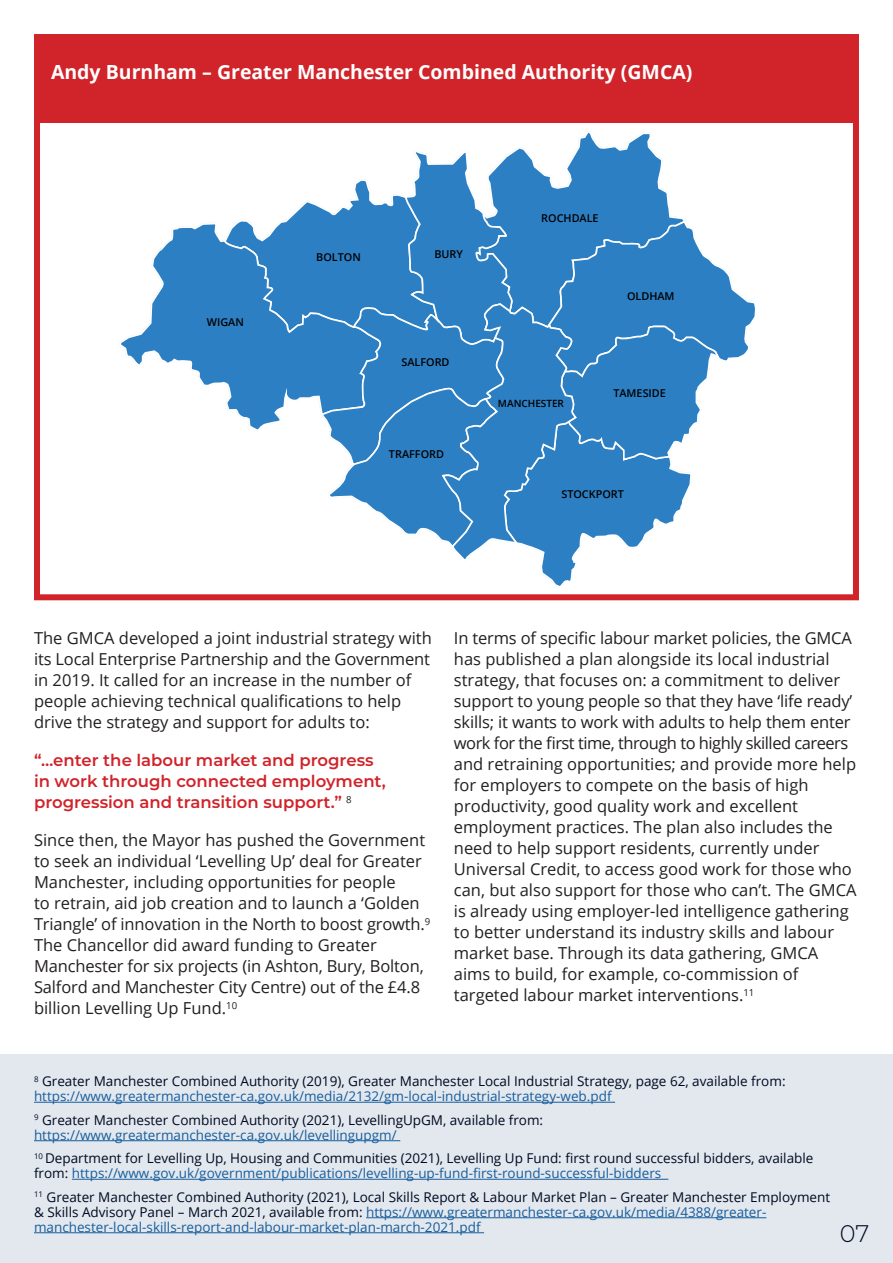
<style>
.page{position:relative;width:893px;height:1263px;background:#fff}
.page>*{position:absolute;margin:0;border:0;box-sizing:border-box;transform-origin:0 0}
.t1{font:300 24px "Montserrat";color:#000923}
.t2{font:700 19.5px "Open Sans";color:#fff}
.t3{font:16.5px/21px "Open Sans";color:#231f20}
.t4{font:600 16.5px/21px "Montserrat";color:#d1232a}
.t5{font:13.5px/15px "Open Sans";color:#000923}
.t6{font:600 10.8px "Open Sans";color:#000001}
.t7{font:600 10.05px "Open Sans";color:#000001}
.s1{color:#175d9e}
</style>
<div class="page">
<div style="left:38px;top:37px;width:817px;height:85px;background:#d1232a"></div>
<svg style="left:120px;top:224px;width:102px;height:161px"></svg>
<svg style="left:222px;top:132px;width:533px;height:454px"></svg>
<div style="left:34px;top:34px;width:825px;height:566px;border:6px solid #d1232a"></div>
<div style="left:0;top:1054px;width:893px;height:209px;background:#e2e8ed"></div>
<hr style="left:34px;top:1102px;width:581px;height:1px;background:#175d9e">
<hr style="left:34px;top:1140px;width:366px;height:1px;background:#175d9e">
<hr style="left:72px;top:1179px;width:596px;height:1px;background:#175d9e">
<hr style="left:366px;top:1217px;width:400px;height:1px;background:#175d9e">
<hr style="left:34px;top:1232px;width:450px;height:1px;background:#175d9e">
<p class="t2" style="left:51px;top:58px;width:643px">Andy Burnham – Greater Manchester Combined Authority (GMCA)</p>
<p class="t6" style="left:207px;top:315px;width:39px">WIGAN</p>
<p class="t6" style="left:316px;top:249px;width:46px">BOLTON</p>
<p class="t6" style="left:434px;top:246px;width:30px">BURY</p>
<p class="t6" style="left:401px;top:354px;width:50px">SALFORD</p>
<p class="t6" style="left:389px;top:446px;width:57px">TRAFFORD</p>
<p class="t6" style="left:541px;top:211px;width:59px">ROCHDALE</p>
<p class="t6" style="left:627px;top:289px;width:49px">OLDHAM</p>
<p class="t7" style="left:498px;top:396px;width:68px">MANCHESTER</p>
<p class="t6" style="left:613px;top:386px;width:54px">TAMESIDE</p>
<p class="t6" style="left:561px;top:486px;width:64px">STOCKPORT</p>
<p class="t3" style="left:34px;top:627px;width:399px">The GMCA developed a joint industrial strategy with its Local Enterprise Partnership and the Government in 2019. It called for an increase in the number of people achieving technical qualifications to help drive the strategy and support for adults to:</p>
<p class="t4" style="left:34px;top:749px;width:353px">“…enter the labour market and progress in work through connected employment, progression and transition support.” <sup>8</sup></p>
<p class="t3" style="left:34px;top:829px;width:398px">Since then, the Mayor has pushed the Government to seek an individual ‘Levelling Up’ deal for Greater Manchester, including opportunities for people<br>to retrain, aid job creation and to launch a ‘Golden Triangle’ of innovation in the North to boost growth.<sup>9<br></sup>The Chancellor did award funding to Greater Manchester for six projects (in Ashton, Bury, Bolton, Salford and Manchester City Centre) out of the £4.8 billion Levelling Up Fund.<sup>10</sup></p>
<p class="t3" style="left:454px;top:627px;width:404px">In terms of specific labour market policies, the GMCA has published a plan alongside its local industrial strategy, that focuses on: a commitment to deliver support to young people so that they have ‘life ready’ skills; it wants to work with adults to help them enter work for the first time, through to highly skilled careers and retraining opportunities; and provide more help for employers to compete on the basis of high productivity, good quality work and excellent employment practices. The plan also includes the need to help support residents, currently under Universal Credit, to access good work for those who can, but also support for those who can’t. The GMCA is already using employer-led intelligence gathering to better understand its industry skills and labour market base. Through its data gathering, GMCA aims to build, for example, co-commission of targeted labour market interventions.<sup>11</sup></p>
<p class="t5" style="left:34px;top:1073px;width:753px"><sup>8</sup> Greater Manchester Combined Authority (2019), Greater Manchester Local Industrial Strategy, page 62, available from: <span class="s1">https://www.greatermanchester-ca.gov.uk/media/2132/gm-local-industrial-strategy-web.pdf</span></p>
<p class="t5" style="left:34px;top:1112px;width:511px"><sup>9</sup> Greater Manchester Combined Authority (2021), LevellingUpGM, available from: <span class="s1">https://www.greatermanchester-ca.gov.uk/levellingupgm/</span></p>
<p class="t5" style="left:34px;top:1150px;width:781px"><sup>10</sup> Department for Levelling Up, Housing and Communities (2021), Levelling Up Fund: first round successful bidders, available from: <span class="s1">https://www.gov.uk/government/publications/levelling-up-fund-first-round-successful-bidders</span></p>
<p class="t5" style="left:34px;top:1189px;width:798px"><sup>11</sup> Greater Manchester Combined Authority (2021), Local Skills Report &amp; Labour Market Plan – Greater Manchester Employment &amp; Skills Advisory Panel – March 2021, available from: <span class="s1">https://www.greatermanchester-ca.gov.uk/media/4388/greater&shy;manchester-local-skills-report-and-labour-market-plan-march-2021.pdf</span></p>
<h1 class="t1" style="left:840px;top:1217px;width:31px">07</h1>
</div>
